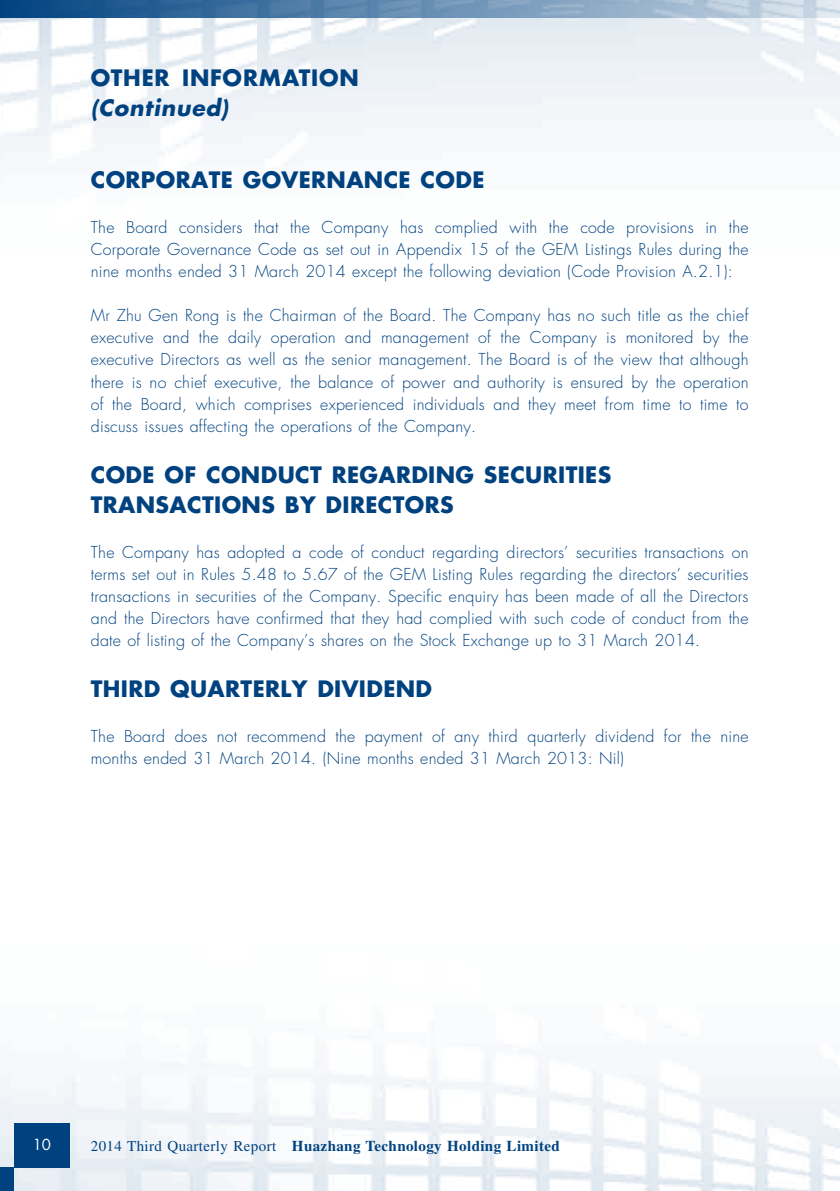
<style>
.page{position:relative;width:840px;height:1191px;background:#fff}
.page>*{position:absolute;margin:0;border:0;box-sizing:border-box;transform-origin:0 0}
.t1{font:700 22px/30px "Futura Std";letter-spacing:.015em;color:#004280}
.t2{font:700 22px "Futura Std";letter-spacing:.035em;color:#004280}
.t3{font:italic 700 22px "Futura Std";letter-spacing:.035em;color:#004280}
.t4{font:300 16px/22px "Futura Std";letter-spacing:.015em;color:#004280;text-align:justify}
.t5{font:700 15px "Times LT Std";letter-spacing:.025em;color:#004280}
.t6{font:14.8px "Futura Std";color:#fff}
.s1{font-weight:400}
</style>
<div class="page">
<img style="left:0;top:18px;width:839px;height:1173px">
<div style="left:14px;top:1123px;width:56px;height:44px;background:#004280"></div>
<div style="left:0;top:1167px;width:14px;height:24px;background:#004280"></div>
<svg style="left:0;top:0;width:839px;height:18px;background:#6990b4"></svg>
<svg style="left:839px;top:0;width:1px;height:18px"></svg>
<h1 class="t2" style="left:91px;top:63px;width:269px">OTHER INFORMATION</h1>
<h1 class="t3" style="left:91px;top:93px;width:139px">(Continued)</h1>
<h1 class="t1" style="left:91px;top:165px;width:395px">CORPORATE GOVERNANCE CODE</h1>
<p class="t4" style="left:91px;top:217px;width:659px">The Board considers that the Company has complied with the code provisions in the Corporate Governance Code as set out in Appendix 15 of the GEM Listings Rules during the nine months ended 31 March 2014 except the following deviation (Code Provision A.2.1):</p>
<p class="t4" style="left:91px;top:305px;width:659px">Mr Zhu Gen Rong is the Chairman of the Board. The Company has no such title as the chief executive and the daily operation and management of the Company is monitored by the executive Directors as well as the senior management. The Board is of the view that although there is no chief executive, the balance of power and authority is ensured by the operation of the Board, which comprises experienced individuals and they meet from time to time to discuss issues affecting the operations of the Company.</p>
<h1 class="t1" style="left:91px;top:459px;width:521px">CODE OF CONDUCT REGARDING SECURITIES<br>TRANSACTIONS BY DIRECTORS</h1>
<p class="t4" style="left:91px;top:541px;width:659px">The Company has adopted a code of conduct regarding directors’ securities transactions on terms set out in Rules 5.48 to 5.67 of the GEM Listing Rules regarding the directors’ securities transactions in securities of the Company. Specific enquiry has been made of all the Directors and the Directors have confirmed that they had complied with such code of conduct from the date of listing of the Company’s shares on the Stock Exchange up to 31 March 2014.</p>
<h1 class="t1" style="left:91px;top:673px;width:343px">THIRD QUARTERLY DIVIDEND</h1>
<p class="t4" style="left:91px;top:725px;width:659px">The Board does not recommend the payment of any third quarterly dividend for the nine months ended 31 March 2014. (Nine months ended 31 March 2013: Nil)</p>
<p class="t6" style="left:33px;top:1135px;width:19px">10</p>
<p class="t5" style="left:91px;top:1136px;width:470px"><span class="s1">2014 Third Quarterly Report</span> Huazhang Technology Holding Limited</p>
</div>
